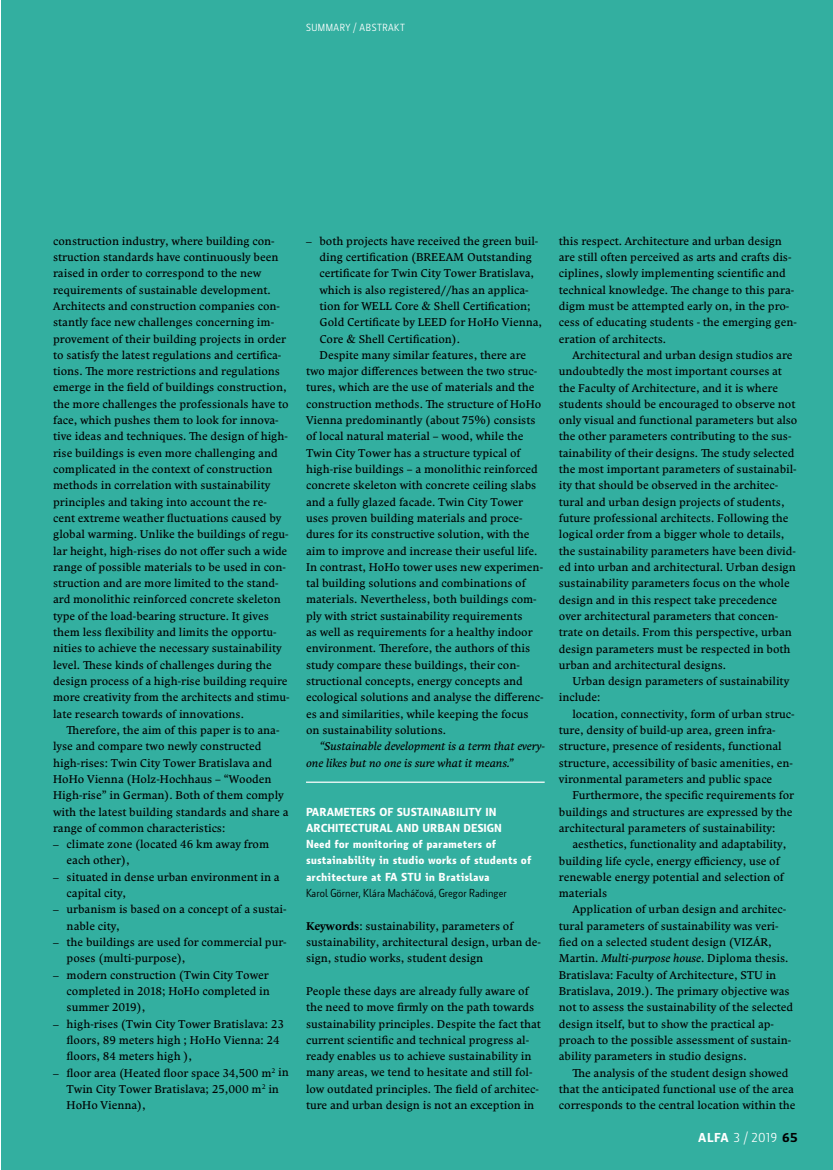
<style>
.page{position:relative;width:833px;height:1170px;background:#fff}
.page>*{position:absolute;margin:0;border:0;box-sizing:border-box;transform-origin:0 0}
.t1{font:12.5px "Botanika Lite";color:#fff}
.t2{font:11.25px/16.2px "Comenia Serif";color:#000}
.t3{font:800 11.25px/16.2px "Botanika";color:#fff}
.t4{font:italic 11.25px/16.2px "Comenia Serif";color:#000}
.t5{font:11.25px "Botanika Lite";color:#000}
.t6{font:10px "Botanika Lite";letter-spacing:.05em;color:#fff}
.s1{font-family:"Botanika Lite"}
.s2{font-weight:700}
.s3{font-style:italic}
.s4{font-family:"Botanika";font-weight:800}
.s5{font-family:"Botanika";font-weight:800;color:#000}
</style>
<div class="page">
<div style="left:1px;top:0;width:832px;height:1169px;background:#33afa0"></div>
<hr style="left:306px;top:781px;width:238px;height:1px;background:#fff">
<p class="t6" style="left:306px;top:22px;width:100px">SUMMARY / ABSTRAKT</p>
<p class="t2" style="left:53px;top:232px;width:238px">construction industry, where building con&shy;struction standards have continuously been raised in order to correspond to the new requirements of sustainable development.<br>Architects and construction companies con&shy;stantly face new challenges concerning im&shy;provement of their building projects in order to satisfy the latest regulations and certifica&shy;tions. The more restrictions and regulations emerge in the field of buildings construction, the more challenges the professionals have to face, which pushes them to look for innova&shy;tive ideas and techniques. The design of high&shy;rise buildings is even more challenging and complicated in the context of construction methods in correlation with sustainability principles and taking into account the re&shy;cent extreme weather fluctuations caused by global warming. Unlike the buildings of regu&shy;lar height, high-rises do not offer such a wide range of possible materials to be used in con&shy;struction and are more limited to the stand&shy;ard monolithic reinforced concrete skeleton type of the load-bearing structure. It gives them less flexibility and limits the opportu&shy;nities to achieve the necessary sustainability level. These kinds of challenges during the design process of a high-rise building require more creativity from the architects and stimu&shy;late research towards of innovations.</p>
<p class="t2" style="left:53px;top:721px;width:237px;text-indent:13px">Therefore, the aim of this paper is to ana&shy;lyse and compare two newly constructed high-rises: Twin City Tower Bratislava and HoHo Vienna (Holz-Hochhaus – “Wooden High-rise” in German). Both of them comply with the latest building standards and share a range of common characteristics:</p>
<p class="t2" style="left:67px;top:835px;width:204px;text-indent:-13px"><span class="s1">–</span> climate zone (located 46 km away from each other),</p>
<p class="t2" style="left:67px;top:868px;width:214px;text-indent:-13px"><span class="s1">–</span> situated in dense urban environment in a capital city,</p>
<p class="t2" style="left:67px;top:900px;width:221px;text-indent:-13px"><span class="s1">–</span> urbanism is based on a concept of a sustai&shy;nable city,</p>
<p class="t2" style="left:67px;top:933px;width:221px;text-indent:-13px"><span class="s1">–</span> the buildings are used for commercial pur&shy;poses (multi-purpose),</p>
<p class="t2" style="left:67px;top:966px;width:205px;text-align:justify;text-indent:-13px"><span class="s1">–</span> modern construction (Twin City Tower completed in 2018; HoHo completed in summer 2019),</p>
<p class="t2" style="left:67px;top:1015px;width:219px;text-indent:-13px"><span class="s1">–</span> high-rises (Twin City Tower Bratislava: 23 floors, 89 meters high ; HoHo Vienna: 24 floors, 84 meters high ),</p>
<p class="t2" style="left:67px;top:1063px;width:224px;text-indent:-13px"><span class="s1">–</span> floor area (Heated floor space 34,500 m<sup>2</sup> in<br>Twin City Tower Bratislava; 25,000 m<sup>2</sup> in<br>HoHo Vienna),</p>
<p class="t2" style="left:306px;top:232px;width:234px"><span class="s1">–</span> both projects have received the green buil-</p>
<p class="t2" style="left:319px;top:248px;width:214px">ding certification (BREEAM Outstanding</p>
<p class="t2" style="left:319px;top:265px;width:216px">certificate for Twin City Tower Bratislava,</p>
<p class="t2" style="left:319px;top:281px;width:211px">which is also registered//has an applica-</p>
<p class="t2" style="left:319px;top:297px;width:213px">tion for WELL Core &amp; Shell Certification;</p>
<p class="t2" style="left:319px;top:314px;width:224px">Gold Certificate by LEED for HoHo Vienna,</p>
<p class="t2" style="left:319px;top:330px;width:142px">Core &amp; Shell Certification).</p>
<p class="t2" style="left:319px;top:346px;width:208px">Despite many similar features, there are</p>
<p class="t2" style="left:306px;top:363px;width:233px">two major differences between the two struc-</p>
<p class="t2" style="left:306px;top:379px;width:230px">tures, which are the use of materials and the</p>
<p class="t2" style="left:306px;top:395px;width:237px">construction methods. The structure of HoHo</p>
<p class="t2" style="left:306px;top:411px;width:231px">Vienna predominantly (about 75%) consists</p>
<p class="t2" style="left:306px;top:428px;width:219px">of local natural material – wood, while the</p>
<p class="t2" style="left:306px;top:444px;width:216px">Twin City Tower has a structure typical of</p>
<p class="t2" style="left:306px;top:460px;width:233px">high-rise buildings – a monolithic reinforced</p>
<p class="t2" style="left:306px;top:477px;width:232px">concrete skeleton with concrete ceiling slabs</p>
<p class="t2" style="left:306px;top:493px;width:218px">and a fully glazed facade. Twin City Tower</p>
<p class="t2" style="left:306px;top:509px;width:218px">uses proven building materials and proce-</p>
<p class="t2" style="left:306px;top:526px;width:225px">dures for its constructive solution, with the</p>
<p class="t2" style="left:306px;top:542px;width:233px">aim to improve and increase their useful life.</p>
<p class="t2" style="left:306px;top:558px;width:239px">In contrast, HoHo tower uses new experimen-</p>
<p class="t2" style="left:306px;top:574px;width:221px">tal building solutions and combinations of</p>
<p class="t2" style="left:306px;top:591px;width:232px">materials. Nevertheless, both buildings com-</p>
<p class="t2" style="left:306px;top:607px;width:218px">ply with strict sustainability requirements</p>
<p class="t2" style="left:306px;top:623px;width:228px">as well as requirements for a healthy indoor</p>
<p class="t2" style="left:306px;top:640px;width:226px">environment. Therefore, the authors of this</p>
<p class="t2" style="left:306px;top:656px;width:215px">study compare these buildings, their con-</p>
<p class="t2" style="left:306px;top:672px;width:218px">structional concepts, energy concepts and</p>
<p class="t2" style="left:306px;top:689px;width:239px">ecological solutions and analyse the differenc-</p>
<p class="t2" style="left:306px;top:705px;width:224px">es and similarities, while keeping the focus</p>
<p class="t2" style="left:306px;top:721px;width:142px">on sustainability solutions.</p>
<p class="t4" style="left:306px;top:738px;width:240px;text-indent:13px">“Sustainable development is a term that every&shy;one likes but no one is sure what it means.”</p>
<p class="t3" style="left:306px;top:803px;width:227px">PARAMETERS OF SUSTAINABILITY IN ARCHITECTURAL AND URBAN DESIGN<br>Need for monitoring of parameters of sustainability in studio works of students of architecture at FA STU in Bratislava</p>
<p class="t5" style="left:306px;top:886px;width:202px">Karol Görner, Klára Macháčová, Gregor Radinger</p>
<p class="t2" style="left:306px;top:917px;width:236px"><span class="s2">Keywords</span>: sustainability, parameters of sustainability, architectural design, urban de&shy;sign, studio works, student design</p>
<p class="t2" style="left:306px;top:982px;width:236px">People these days are already fully aware of the need to move firmly on the path towards sustainability principles. Despite the fact that current scientific and technical progress al&shy;ready enables us to achieve sustainability in many areas, we tend to hesitate and still fol&shy;low outdated principles. The field of architec&shy;ture and urban design is not an exception in</p>
<p class="t2" style="left:559px;top:232px;width:239px">this respect. Architecture and urban design are still often perceived as arts and crafts dis&shy;ciplines, slowly implementing scientific and technical knowledge. The change to this para&shy;digm must be attempted early on, in the pro&shy;cess of educating students - the emerging gen&shy;eration of architects.</p>
<p class="t2" style="left:559px;top:346px;width:240px;text-indent:13px">Architectural and urban design studios are undoubtedly the most important courses at the Faculty of Architecture, and it is where students should be encouraged to observe not only visual and functional parameters but also the other parameters contributing to the sus&shy;tainability of their designs. The study selected the most important parameters of sustainabil&shy;ity that should be observed in the architec&shy;tural and urban design projects of students, future professional architects. Following the logical order from a bigger whole to details, the sustainability parameters have been divid&shy;ed into urban and architectural. Urban design sustainability parameters focus on the whole design and in this respect take precedence over architectural parameters that concen&shy;trate on details. From this perspective, urban design parameters must be respected in both urban and architectural designs.</p>
<p class="t2" style="left:559px;top:672px;width:232px;text-indent:13px">Urban design parameters of sustainability include:</p>
<p class="t2" style="left:559px;top:705px;width:237px;text-indent:13px">location, connectivity, form of urban struc&shy;ture, density of build-up area, green infra&shy;structure, presence of residents, functional structure, accessibility of basic amenities, en&shy;vironmental parameters and public space</p>
<p class="t2" style="left:559px;top:786px;width:237px;text-indent:13px">Furthermore, the specific requirements for buildings and structures are expressed by the architectural parameters of sustainability:</p>
<p class="t2" style="left:559px;top:835px;width:229px;text-indent:13px">aesthetics, functionality and adaptability, building life cycle, energy efficiency, use of renewable energy potential and selection of materials</p>
<p class="t2" style="left:559px;top:901px;width:236px;text-indent:13px">Application of urban design and architec&shy;tural parameters of sustainability was veri&shy;fied on a selected student design (VIZÁR, Martin. <span class="s3">Multi-purpose house</span>. Diploma thesis.<br>Bratislava: Faculty of Architecture, STU in Bratislava, 2019.). The primary objective was not to assess the sustainability of the selected design itself, but to show the practical ap&shy;proach to the possible assessment of sustain&shy;ability parameters in studio designs.</p>
<p class="t2" style="left:559px;top:1064px;width:238px;text-align:center">The analysis of the student design showed that the anticipated functional use of the area corresponds to the central location within the</p>
<p class="t1" style="left:698px;top:1129px;width:101px"><span class="s4">ALFA</span> 3 / 2019 <span class="s5">65</span></p>
</div>
